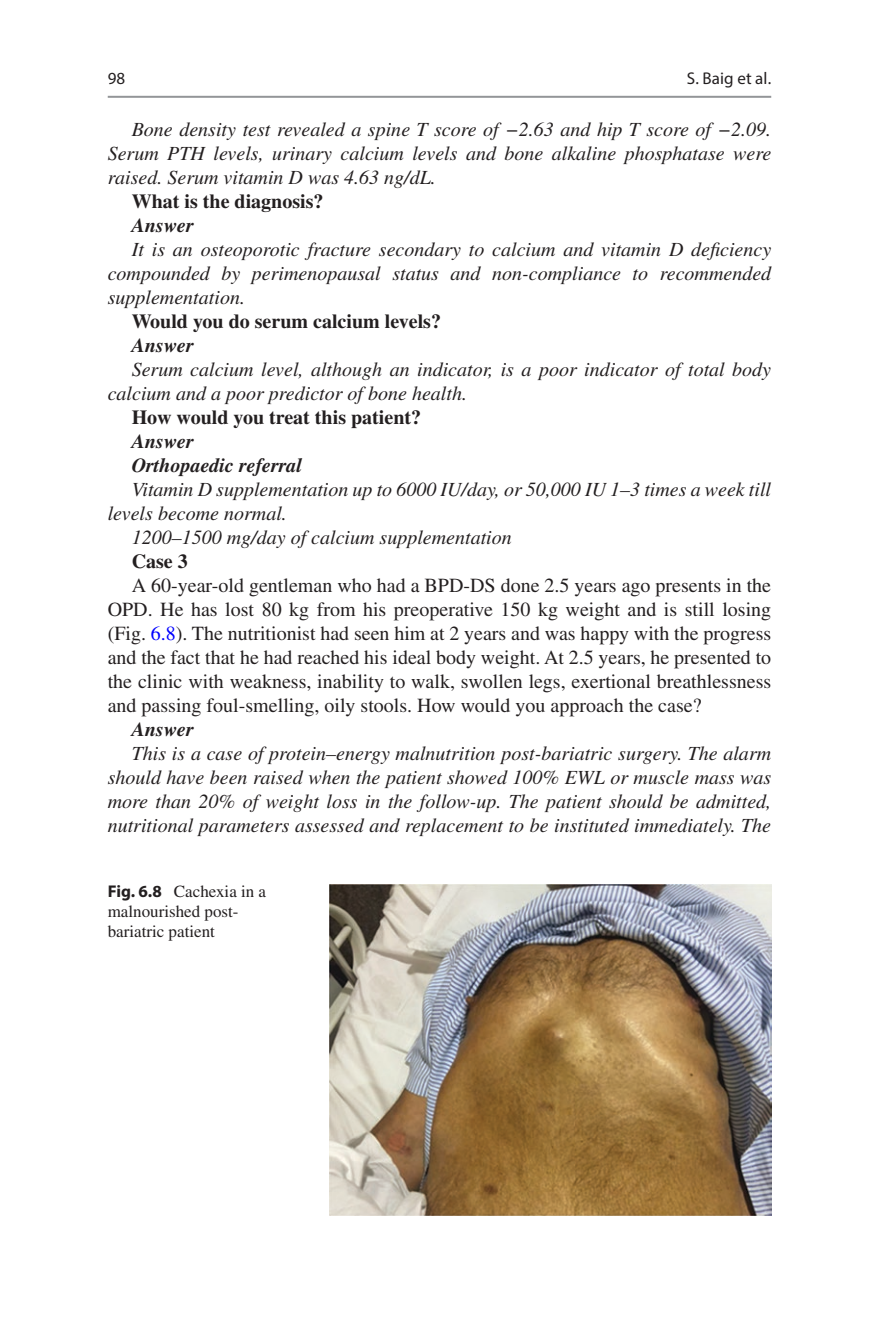
<style>
.page{position:relative;width:879px;height:1333px;background:#fff}
.page>*{position:absolute;margin:0;border:0;box-sizing:border-box;transform-origin:0 0}
.t1{font:italic 20px/24px "Times LT Std";color:#231f20;text-align:justify}
.t2{font:20px/24px "Times LT Std";color:#231f20;text-align:justify}
.t3{font:700 20px "Times LT Std";color:#231f20}
.t4{font:italic 700 20px/24px "Times LT Std";color:#231f20}
.t5{font:17px/20px "Times LT Std";color:#231f20}
.t6{font:17px "Myriad Pro Regular 2";letter-spacing:.005em;color:#231f20}
.t7{font:17px "Myriad Pro";color:#231f20}
.s1{font-family:"STIX General"}
.s2{color:#00f}
.s3{font-family:"Myriad Pro";font-weight:700}
</style>
<div class="page">
<img style="left:329px;top:884px;width:442px;height:331px">
<hr style="left:108px;top:96px;width:663px;height:2px;background:#939598">
<p class="t6" style="left:687px;top:68px;width:86px">S. Baig et al.</p>
<p class="t7" style="left:108px;top:68px;width:19px">98</p>
<p class="t1" style="left:108px;top:117px;width:665px;text-indent:24px">Bone density test revealed a spine T score of <span class="s1">−</span>2.63 and hip T score of <span class="s1">−</span>2.09.<br>Serum PTH levels, urinary calcium levels and bone alkaline phosphatase were raised. Serum vitamin D was 4.63 ng/dL.</p>
<p class="t3" style="left:132px;top:189px;width:193px">What is the diagnosis?</p>
<p class="t4" style="left:132px;top:213px;width:64px">Answer</p>
<p class="t1" style="left:108px;top:237px;width:665px;text-indent:24px">It is an osteoporotic fracture secondary to calcium and vitamin D deficiency compounded by perimenopausal status and non-compliance to recommended supplementation.</p>
<p class="t3" style="left:132px;top:309px;width:311px">Would you do serum calcium levels?</p>
<p class="t4" style="left:132px;top:333px;width:64px">Answer</p>
<p class="t1" style="left:108px;top:357px;width:665px;text-indent:24px">Serum calcium level, although an indicator, is a poor indicator of total body calcium and a poor predictor of bone health.</p>
<p class="t3" style="left:132px;top:405px;width:291px">How would you treat this patient?</p>
<p class="t4" style="left:132px;top:429px;width:172px">Answer<br>Orthopaedic referral</p>
<p class="t1" style="left:132px;top:477px;width:641px">Vitamin D supplementation up to 6000 IU/day, or 50,000 IU 1–3 times a week till</p>
<p class="t1" style="left:108px;top:501px;width:181px">levels become normal.</p>
<p class="t1" style="left:132px;top:525px;width:381px">1200–1500 mg/day of calcium supplementation</p>
<p class="t3" style="left:132px;top:549px;width:58px">Case 3</p>
<p class="t2" style="left:108px;top:573px;width:665px;text-indent:24px">A 60-year-old gentleman who had a BPD-DS done 2.5 years ago presents in the OPD. He has lost 80 kg from his preoperative 150 kg weight and is still losing (Fig. <span class="s2">6.8</span>). The nutritionist had seen him at 2 years and was happy with the progress and the fact that he had reached his ideal body weight. At 2.5 years, he presented to the clinic with weakness, inability to walk, swollen legs, exertional breathlessness and passing foul-smelling, oily stools. How would you approach the case?</p>
<p class="t4" style="left:132px;top:717px;width:64px">Answer</p>
<p class="t1" style="left:108px;top:741px;width:665px;text-indent:24px">This is a case of protein–energy malnutrition post-bariatric surgery. The alarm should have been raised when the patient showed 100% EWL or muscle mass was more than 20% of weight loss in the follow-up. The patient should be admitted, nutritional parameters assessed and replacement to be instituted immediately. The</p>
<p class="t5" style="left:108px;top:881px;width:160px"><span class="s3">Fig. 6.8</span> Cachexia in a malnourished post&shy;bariatric patient</p>
</div>
